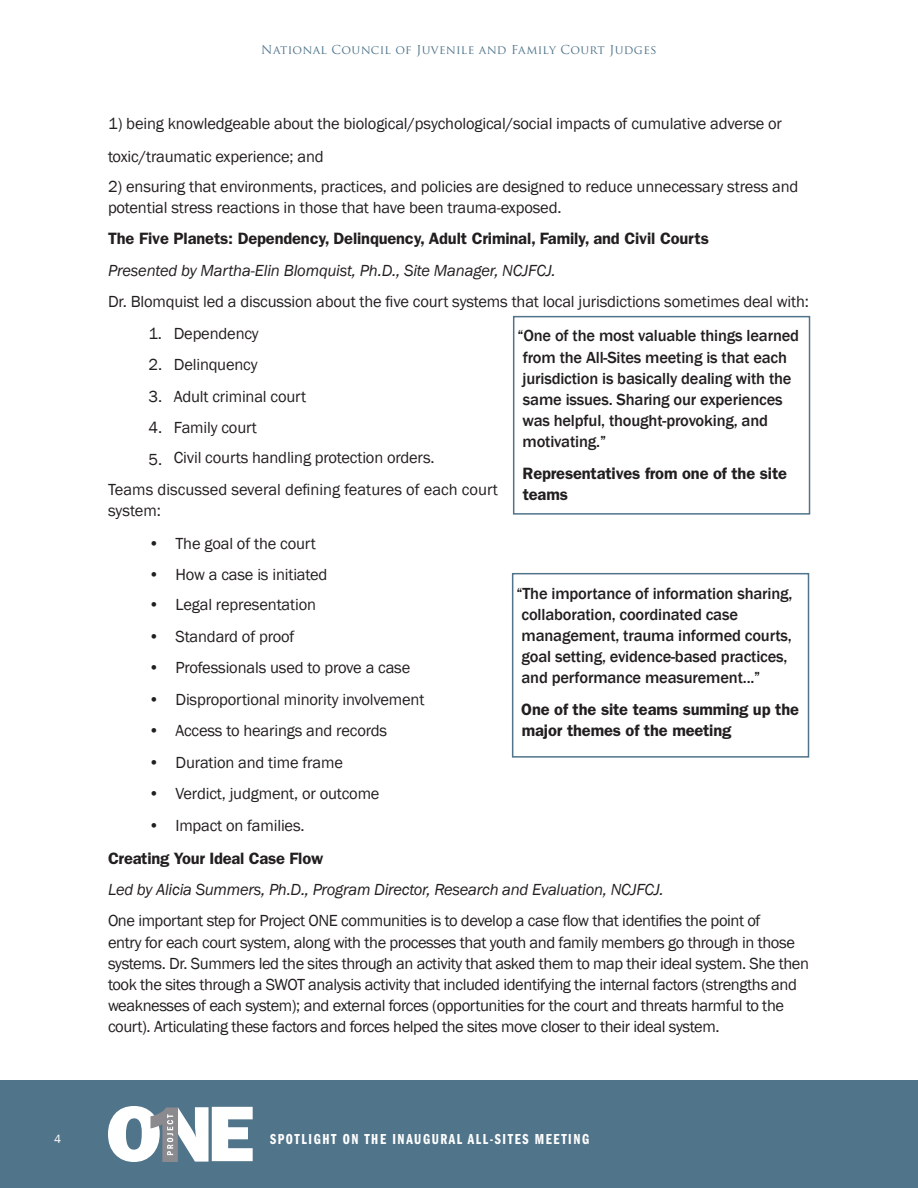
<style>
.page{position:relative;width:918px;height:1188px;background:#fff}
.page>*{position:absolute;margin:0;border:0;box-sizing:border-box;transform-origin:0 0}
.t1{font:16.5px/21px "Franklin Gothic";letter-spacing:-.01em;color:#231f20}
.t2{font:500 16.5px/21px "Franklin Gothic";letter-spacing:-.01em;color:#231f20}
.t3{font:600 16.5px/21px "ITC Franklin Gothic Std";letter-spacing:-.01em;color:#231f20}
.t4{font:italic 16.5px "Franklin Gothic";letter-spacing:-.015em;color:#231f20}
.t5{font:15px "ITC Franklin Gothic Std Dm Cp";letter-spacing:.105em;color:#fff}
.t6{font:12px "Trajan Pro";letter-spacing:.03em;color:#50748a}
.t7{font:12px "Franklin Gothic";color:#fff}
</style>
<div class="page">
<div style="left:0;top:1080px;width:918px;height:108px;background:#50748a"></div>
<svg style="left:108px;top:1106px;width:145px;height:56px"></svg>
<div style="left:513px;top:316px;width:297px;height:199px;border:2px solid #50748a"></div>
<div style="left:512px;top:573px;width:297px;height:185px;border:2px solid #50748a"></div>
<p class="t7" style="left:54px;top:1132px;width:9px">4</p>
<p class="t6" style="left:261px;top:42px;width:397px">National Council of Juvenile and Family Court Judges</p>
<p class="t1" style="left:108px;top:113px;width:675px">1) being knowledgeable about the biological/psychological/social impacts of cumulative adverse or</p>
<p class="t1" style="left:108px;top:146px;width:217px">toxic/traumatic experience; and</p>
<p class="t1" style="left:108px;top:176px;width:692px">2) ensuring that environments, practices, and policies are designed to reduce unnecessary stress and potential stress reactions in those that have been trauma-exposed.</p>
<p class="t3" style="left:108px;top:228px;width:602px">The Five Planets: Dependency, Delinquency, Adult Criminal, Family, and Civil Courts</p>
<p class="t4" style="left:108px;top:260px;width:449px">Presented by Martha-Elin Blomquist, Ph.D., Site Manager, NCJFCJ.</p>
<p class="t1" style="left:108px;top:291px;width:702px">Dr. Blomquist led a discussion about the five court systems that local jurisdictions sometimes deal with:</p>
<p class="t1" style="left:149px;top:323px;width:112px">1. Dependency</p>
<p class="t1" style="left:149px;top:354px;width:111px">2. Delinquency</p>
<p class="t1" style="left:149px;top:386px;width:159px">3. Adult criminal court</p>
<p class="t1" style="left:149px;top:417px;width:110px">4. Family court</p>
<p class="t1" style="left:149px;top:447px;width:288px">5. Civil courts handling protection orders.</p>
<p class="t1" style="left:108px;top:479px;width:392px">Teams discussed several defining features of each court system:</p>
<p class="t1" style="left:148px;top:533px;width:169px">• The goal of the court</p>
<p class="t1" style="left:148px;top:564px;width:180px">• How a case is initiated</p>
<p class="t1" style="left:148px;top:594px;width:169px">• Legal representation</p>
<p class="t1" style="left:148px;top:626px;width:148px">• Standard of proof</p>
<p class="t1" style="left:148px;top:657px;width:263px">• Professionals used to prove a case</p>
<p class="t1" style="left:148px;top:689px;width:277px">• Disproportional minority involvement</p>
<p class="t1" style="left:148px;top:720px;width:240px">• Access to hearings and records</p>
<p class="t1" style="left:148px;top:752px;width:196px">• Duration and time frame</p>
<p class="t1" style="left:148px;top:783px;width:233px">• Verdict, judgment, or outcome</p>
<p class="t1" style="left:148px;top:815px;width:158px">• Impact on families.</p>
<p class="t3" style="left:108px;top:847px;width:217px">Creating Your Ideal Case Flow</p>
<p class="t4" style="left:108px;top:879px;width:557px">Led by Alicia Summers, Ph.D., Program Director, Research and Evaluation, NCJFCJ.</p>
<p class="t1" style="left:108px;top:911px;width:703px">One important step for Project ONE communities is to develop a case flow that identifies the point of<br>entry for each court system, along with the processes that youth and family members go through in those systems. Dr. Summers led the sites through an activity that asked them to map their ideal system. She then took the sites through a SWOT analysis activity that included identifying the internal factors (strengths and weaknesses of each system); and external forces (opportunities for the court and threats harmful to the court). Articulating these factors and forces helped the sites move closer to their ideal system.</p>
<p class="t2" style="left:517px;top:324px;width:283px;line-height:22.5px;text-align:center">“One of the most valuable things learned from the All-Sites meeting is that each</p>
<p class="t2" style="left:523px;top:368px;width:271px">jurisdiction is basically dealing with the same issues. Sharing our experiences was helpful, thought-provoking, and motivating.”</p>
<p class="t3" style="left:523px;top:462px;width:266px">Representatives from one of the site teams</p>
<p class="t2" style="left:521px;top:583px;width:273px;text-indent:-5px">“The importance of information sharing, collaboration, coordinated case management, trauma informed courts, goal setting, evidence-based practices, and performance measurement...”</p>
<p class="t3" style="left:521px;top:698px;width:279px">One of the site teams summing up the major themes of the meeting</p>
<p class="t5" style="left:270px;top:1131px;width:321px">SPOTLIGHT ON THE INAUGURAL ALL-SITES MEETING</p>
</div>
